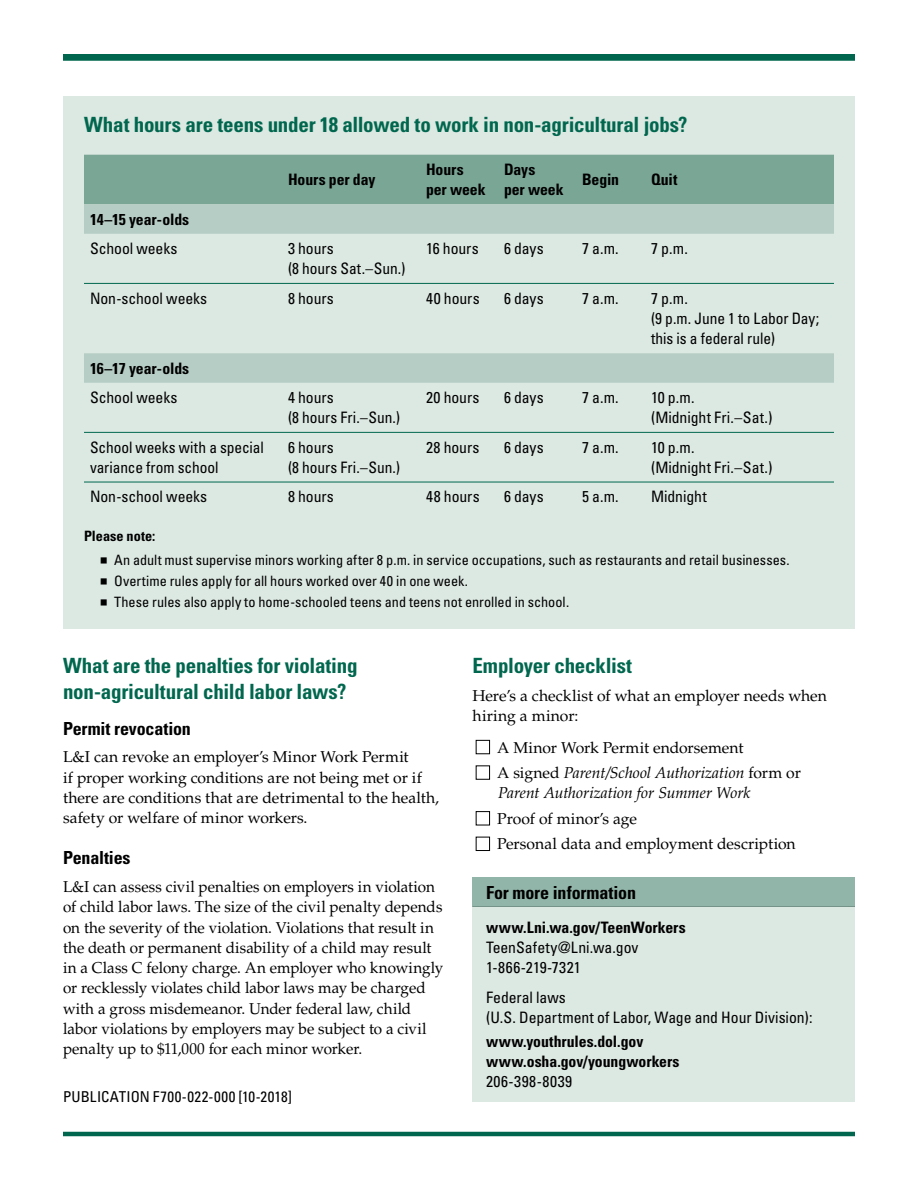
<style>
.page{position:relative;width:918px;height:1188px;background:#fff}
.page>*{position:absolute;margin:0;border:0;box-sizing:border-box;transform-origin:0 0}
.Subhead_Level_1{font:700 condensed 21px/25.5px "Univers LT Std";letter-spacing:-.01em;color:#00674e}
.Subhead_Level_2{font:700 condensed 18px "Univers LT Std";letter-spacing:-.01em;color:#000}
.More_Info{font:700 condensed 18px "Univers LT Std";letter-spacing:-.005em;color:#000}
.Body_-_10_5{font:15.75px/20.2px "Palatino LT Std";letter-spacing:-.005em;color:#000}
.Table_Body_-_10_5{font:condensed 15.75px/20.2px "Univers LT Std";letter-spacing:-.005em;color:#000}
.Box_Body_-_10_5{font:condensed 15.75px/20.2px "Univers LT Std";color:#000}
.Box_Body_-_10_5-2{font:700 condensed 15.75px "Univers LT Std";letter-spacing:-.005em;color:#000}
.t1{font:italic 15.75px/20.2px "Palatino LT Std";letter-spacing:-.005em;color:#000}
.Table_Header{font:700 condensed 15.75px/20.2px "Univers LT Std";letter-spacing:-.005em;color:#000}
.Box_Body_-_10_5-3{font:condensed 15.75px "Univers LT Std";letter-spacing:.025em;color:#000}
.Box_Body_-_10_5-4{font:condensed 15.75px "Univers LT Std";letter-spacing:.04em;color:#000}
.Publication_Number{font:condensed 15px "Univers LT Std";letter-spacing:.025em;color:#000}
.t2{font:condensed 14.25px "Univers LT Std";color:#000}
.Body_-_10{font:700 condensed 14.25px "Univers LT Std";letter-spacing:.005em;color:#000}
.s1{font-style:normal}
</style>
<div class="page">
<div style="left:63px;top:54px;width:792px;height:7px;background:#00674e"></div>
<div style="left:63px;top:96px;width:792px;height:532px;background:#dce8e2"></div>
<div style="left:84px;top:155px;width:750px;height:49px;background:#7aa696"></div>
<svg style="left:84px;top:204px;width:750px;height:179px"></svg>
<hr style="left:84px;top:283px;width:198px;height:1px;background:#00674e">
<hr style="left:282px;top:283px;width:138px;height:1px;background:#00674e">
<hr style="left:420px;top:283px;width:78px;height:1px;background:#00674e">
<hr style="left:498px;top:283px;width:78px;height:1px;background:#00674e">
<hr style="left:576px;top:283px;width:69px;height:1px;background:#00674e">
<hr style="left:645px;top:283px;width:189px;height:1px;background:#00674e">
<hr style="left:84px;top:432px;width:198px;height:1px;background:#00674e">
<hr style="left:282px;top:432px;width:138px;height:1px;background:#00674e">
<hr style="left:420px;top:432px;width:78px;height:1px;background:#00674e">
<hr style="left:498px;top:432px;width:78px;height:1px;background:#00674e">
<hr style="left:576px;top:432px;width:69px;height:1px;background:#00674e">
<hr style="left:645px;top:432px;width:189px;height:1px;background:#00674e">
<hr style="left:84px;top:482px;width:198px;height:1px;background:#00674e">
<hr style="left:282px;top:482px;width:138px;height:1px;background:#00674e">
<hr style="left:420px;top:482px;width:78px;height:1px;background:#00674e">
<hr style="left:498px;top:482px;width:78px;height:1px;background:#00674e">
<hr style="left:576px;top:482px;width:69px;height:1px;background:#00674e">
<hr style="left:645px;top:482px;width:189px;height:1px;background:#00674e">
<div style="left:472px;top:877px;width:383px;height:30px;background:#91b5a8"></div>
<hr style="left:472px;top:907px;width:383px;height:1px;background:#000">
<div style="left:472px;top:908px;width:383px;height:39px;background:#dce8e2"></div>
<div style="left:472px;top:928px;width:383px;height:40px;background:#dce8e2"></div>
<div style="left:472px;top:948px;width:383px;height:40px;background:#dce8e2"></div>
<div style="left:472px;top:978px;width:383px;height:60px;background:#dce8e2"></div>
<div style="left:472px;top:1022px;width:383px;height:39px;background:#dce8e2"></div>
<div style="left:472px;top:1042px;width:383px;height:40px;background:#dce8e2"></div>
<div style="left:472px;top:1062px;width:383px;height:40px;background:#dce8e2"></div>
<hr style="left:63px;top:1132px;width:792px;height:4px;background:#00674e">
<h3 class="Subhead_Level_1" style="left:84px;top:112px;width:605px">What hours are teens under 18 allowed to work in non-agricultural jobs?</h3>
<p class="Table_Header" style="left:288px;top:169px;width:89px">Hours per day</p>
<p class="Table_Header" style="left:426px;top:159px;width:61px">Hours per week</p>
<p class="Table_Header" style="left:504px;top:159px;width:61px">Days<br>per week</p>
<p class="Table_Header" style="left:582px;top:169px;width:39px">Begin</p>
<p class="Table_Header" style="left:651px;top:169px;width:28px">Quit</p>
<p class="Table_Header" style="left:90px;top:209px;width:101px">14–15 year-olds</p>
<p class="Table_Body_-_10_5" style="left:90px;top:238px;width:89px">School weeks</p>
<p class="Table_Body_-_10_5" style="left:288px;top:238px;width:119px">3 hours<br>(8 hours Sat.–Sun.)</p>
<p class="Table_Body_-_10_5" style="left:426px;top:238px;width:54px">16 hours</p>
<p class="Table_Body_-_10_5" style="left:504px;top:238px;width:41px">6 days</p>
<p class="Table_Body_-_10_5" style="left:582px;top:238px;width:38px">7 a.m.</p>
<p class="Table_Body_-_10_5" style="left:651px;top:238px;width:38px">7 p.m.</p>
<p class="Table_Body_-_10_5" style="left:90px;top:288px;width:119px">Non-school weeks</p>
<p class="Table_Body_-_10_5" style="left:288px;top:288px;width:47px">8 hours</p>
<p class="Table_Body_-_10_5" style="left:426px;top:288px;width:55px">40 hours</p>
<p class="Table_Body_-_10_5" style="left:504px;top:288px;width:41px">6 days</p>
<p class="Table_Body_-_10_5" style="left:582px;top:288px;width:38px">7 a.m.</p>
<p class="Table_Body_-_10_5" style="left:651px;top:288px;width:170px">7 p.m.<br>(9 p.m. June 1 to Labor Day; this is a federal rule)</p>
<p class="Table_Header" style="left:90px;top:358px;width:101px">16–17 year-olds</p>
<p class="Table_Body_-_10_5" style="left:90px;top:387px;width:89px">School weeks</p>
<p class="Table_Body_-_10_5" style="left:288px;top:387px;width:114px">4 hours<br>(8 hours Fri.–Sun.)</p>
<p class="Table_Body_-_10_5" style="left:426px;top:387px;width:55px">20 hours</p>
<p class="Table_Body_-_10_5" style="left:504px;top:387px;width:41px">6 days</p>
<p class="Table_Body_-_10_5" style="left:582px;top:387px;width:38px">7 a.m.</p>
<p class="Table_Body_-_10_5" style="left:651px;top:387px;width:123px">10 p.m.<br>(Midnight Fri.–Sat.)</p>
<p class="Table_Body_-_10_5" style="left:90px;top:437px;width:175px">School weeks with a special variance from school</p>
<p class="Table_Body_-_10_5" style="left:288px;top:437px;width:114px">6 hours<br>(8 hours Fri.–Sun.)</p>
<p class="Table_Body_-_10_5" style="left:426px;top:437px;width:55px">28 hours</p>
<p class="Table_Body_-_10_5" style="left:504px;top:437px;width:41px">6 days</p>
<p class="Table_Body_-_10_5" style="left:582px;top:437px;width:38px">7 a.m.</p>
<p class="Table_Body_-_10_5" style="left:651px;top:437px;width:123px">10 p.m.<br>(Midnight Fri.–Sat.)</p>
<p class="Table_Body_-_10_5" style="left:90px;top:486px;width:119px">Non-school weeks</p>
<p class="Table_Body_-_10_5" style="left:288px;top:486px;width:47px">8 hours</p>
<p class="Table_Body_-_10_5" style="left:426px;top:486px;width:55px">48 hours</p>
<p class="Table_Body_-_10_5" style="left:504px;top:486px;width:41px">6 days</p>
<p class="Table_Body_-_10_5" style="left:582px;top:486px;width:38px">5 a.m.</p>
<p class="Table_Body_-_10_5" style="left:651px;top:486px;width:57px">Midnight</p>
<p class="Body_-_10" style="left:84px;top:528px;width:73px">Please note:</p>
<p class="t2" style="left:114px;top:551px;width:677px">An adult must supervise minors working after 8 p.m. in service occupations, such as restaurants and retail businesses.</p>
<p class="t2" style="left:114px;top:572px;width:356px">Overtime rules apply for all hours worked over 40 in one week.</p>
<p class="t2" style="left:114px;top:593px;width:457px">These rules also apply to home-schooled teens and teens not enrolled in school.</p>
<h3 class="Subhead_Level_1" style="left:63px;top:653px;width:296px">What are the penalties for violating non-agricultural child labor laws?</h3>
<h4 class="Subhead_Level_2" style="left:63px;top:717px;width:129px">Permit revocation</h4>
<p class="Body_-_10_5" style="left:63px;top:747px;width:378px">L&amp;I can revoke an employer’s Minor Work Permit<br>if proper working conditions are not being met or if there are conditions that are detrimental to the health, safety or welfare of minor workers.</p>
<h4 class="Subhead_Level_2" style="left:63px;top:847px;width:69px">Penalties</h4>
<p class="Body_-_10_5" style="left:63px;top:877px;width:382px">L&amp;I can assess civil penalties on employers in violation of child labor laws. The size of the civil penalty depends on the severity of the violation. Violations that result in the death or permanent disability of a child may result in a Class C felony charge. An employer who knowingly or recklessly violates child labor laws may be charged with a gross misdemeanor. Under federal law, child labor violations by employers may be subject to a civil penalty up to $11,000 for each minor worker.</p>
<p class="Publication_Number" style="left:63px;top:1087px;width:230px">PUBLICATION F700-022-000 [10-2018]</p>
<h3 class="Subhead_Level_1" style="left:472px;top:653px;width:161px">Employer checklist</h3>
<p class="Body_-_10_5" style="left:472px;top:686px;width:356px">Here’s a checklist of what an employer needs when hiring a minor:</p>
<p class="Body_-_10_5" style="left:476px;top:737px;width:269px">■ A Minor Work Permit endorsement</p>
<p class="t1" style="left:498px;top:763px;width:304px;text-indent:-22px">■ <span class="s1">A signed</span> Parent/School Authorization <span class="s1">form or<br></span>Parent Authorization for Summer Work</p>
<p class="Body_-_10_5" style="left:476px;top:809px;width:163px">■ Proof of minor’s age</p>
<p class="Body_-_10_5" style="left:476px;top:834px;width:322px">■ Personal data and employment description</p>
<h3 class="More_Info" style="left:486px;top:881px;width:152px">For more information</h3>
<p class="Box_Body_-_10_5-2" style="left:486px;top:917px;width:201px">www.Lni.wa.gov/TeenWorkers</p>
<p class="Box_Body_-_10_5" style="left:486px;top:937px;width:154px">TeenSafety@Lni.wa.gov</p>
<p class="Box_Body_-_10_5-3" style="left:486px;top:957px;width:96px">1-866-219-7321</p>
<p class="Box_Body_-_10_5" style="left:486px;top:987px;width:328px">Federal laws<br>(U.S. Department of Labor, Wage and Hour Division):</p>
<p class="Box_Body_-_10_5-2" style="left:486px;top:1031px;width:159px">www.youthrules.dol.gov</p>
<p class="Box_Body_-_10_5-2" style="left:486px;top:1051px;width:195px">www.osha.gov/youngworkers</p>
<p class="Box_Body_-_10_5-4" style="left:486px;top:1071px;width:88px">206-398-8039</p>
</div>
